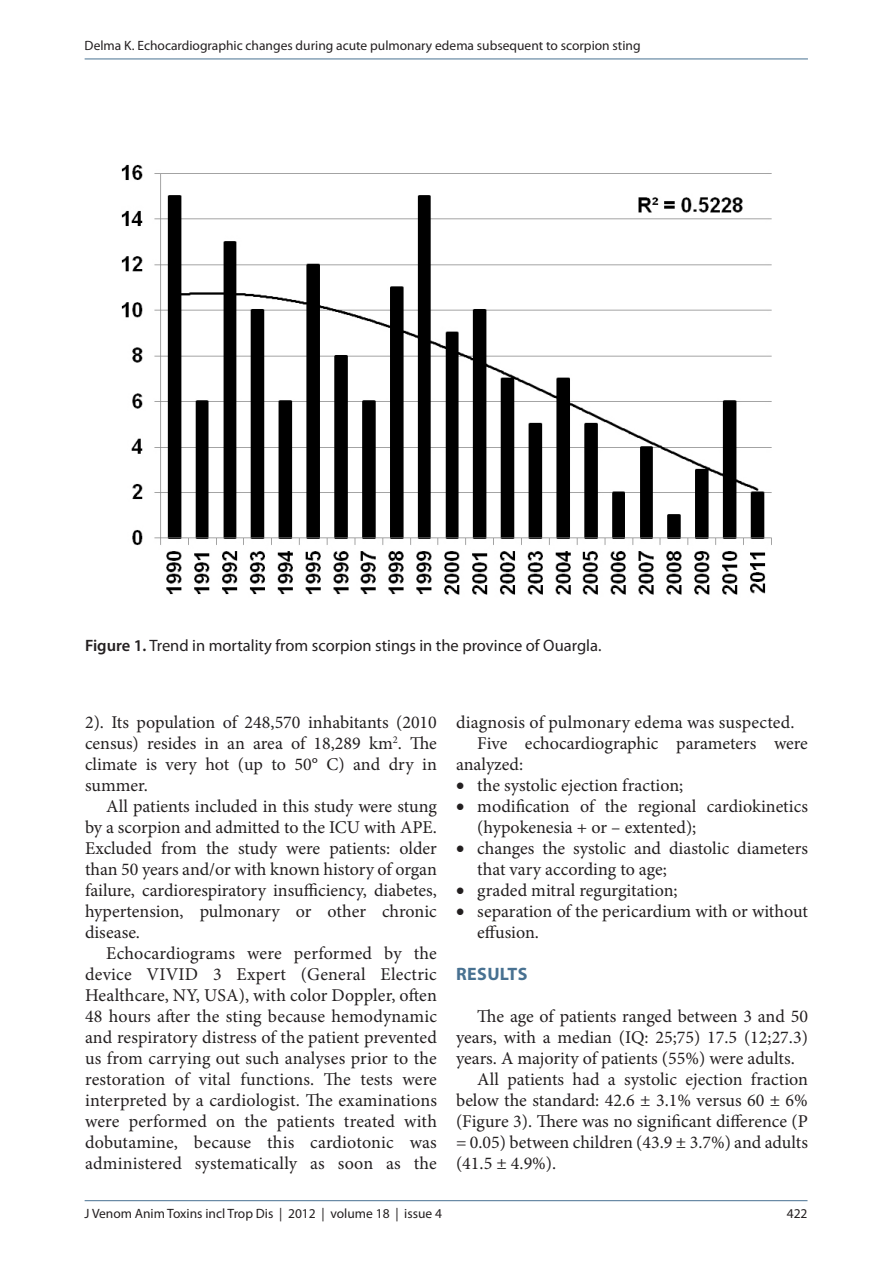
<style>
.page{position:relative;width:893px;height:1263px;background:#fff}
.page>*{position:absolute;margin:0;border:0;box-sizing:border-box;transform-origin:0 0}
.t1{font:18px/21px "Minion Pro";color:#231f20;text-align:justify}
.Subtitulo_1{font:700 18px "Myriad Pro";letter-spacing:.02em;color:#487191}
.Legenda{font:16.5px "Myriad Pro";color:#231f20}
.t2{font:13.5px "Myriad Pro";color:#231f20}
.s1{font-weight:600}
</style>
<div class="page">
<hr style="left:85px;top:59px;width:723px;height:1px;background:#487192">
<hr style="left:85px;top:1200px;width:722px;height:1px;background:#487192">
<img style="left:121px;top:164px;width:651px;height:431px">
<p class="t2" style="left:85px;top:37px;width:557px">Delma K. Echocardiographic changes during acute pulmonary edema subsequent to scorpion sting</p>
<p class="Legenda" style="left:85px;top:636px;width:518px"><span class="s1">Figure 1.</span> Trend in mortality from scorpion stings in the province of Ouargla.</p>
<p class="t1" style="left:85px;top:711px;width:353px">2). Its population of 248,570 inhabitants (2010 census) resides in an area of 18,289 km<sup>2</sup>. The climate is very hot (up to 50° C) and dry in summer.</p>
<p class="t1" style="left:85px;top:795px;width:353px;text-indent:21px">All patients included in this study were stung by a scorpion and admitted to the ICU with APE.<br>Excluded from the study were patients: older than 50 years and/or with known history of organ failure, cardiorespiratory insufficiency, diabetes, hypertension, pulmonary or other chronic disease.</p>
<p class="t1" style="left:85px;top:942px;width:353px;text-indent:21px">Echocardiograms were performed by the device VIVID 3 Expert (General Electric Healthcare, NY, USA), with color Doppler, often 48 hours after the sting because hemodynamic and respiratory distress of the patient prevented us from carrying out such analyses prior to the restoration of vital functions. The tests were interpreted by a cardiologist. The examinations were performed on the patients treated with dobutamine, because this cardiotonic was administered systematically as soon as the</p>
<p class="t1" style="left:456px;top:711px;width:340px">diagnosis of pulmonary edema was suspected.</p>
<p class="t1" style="left:456px;top:732px;width:353px;text-indent:21px">Five echocardiographic parameters were analyzed:</p>
<p class="t1" style="left:456px;top:774px;width:229px">• the systolic ejection fraction;</p>
<p class="t1" style="left:477px;top:795px;width:332px;text-indent:-21px">• modification of the regional cardiokinetics (hypokenesia + or – extented);</p>
<p class="t1" style="left:477px;top:837px;width:332px;text-indent:-21px">• changes the systolic and diastolic diameters that vary according to age;</p>
<p class="t1" style="left:456px;top:879px;width:223px">• graded mitral regurgitation;</p>
<p class="t1" style="left:477px;top:900px;width:332px;text-indent:-21px">• separation of the pericardium with or without effusion.</p>
<p class="Subtitulo_1" style="left:456px;top:962px;width:73px">RESULTS</p>
<p class="t1" style="left:456px;top:1005px;width:353px;text-indent:21px">The age of patients ranged between 3 and 50 years, with a median (IQ: 25;75) 17.5 (12;27.3) years. A majority of patients (55%) were adults.</p>
<p class="t1" style="left:456px;top:1068px;width:353px;text-indent:21px">All patients had a systolic ejection fraction below the standard: 42.6 ± 3.1% versus 60 ± 6% (Figure 3). There was no significant difference (P = 0.05) between children (43.9 ± 3.7%) and adults (41.5 ± 4.9%).</p>
<p class="t2" style="left:85px;top:1205px;width:359px">J Venom Anim Toxins incl Trop Dis | 2012 | volume 18 | issue 4</p>
<p class="t2" style="left:787px;top:1205px;width:22px">422</p>
</div>
